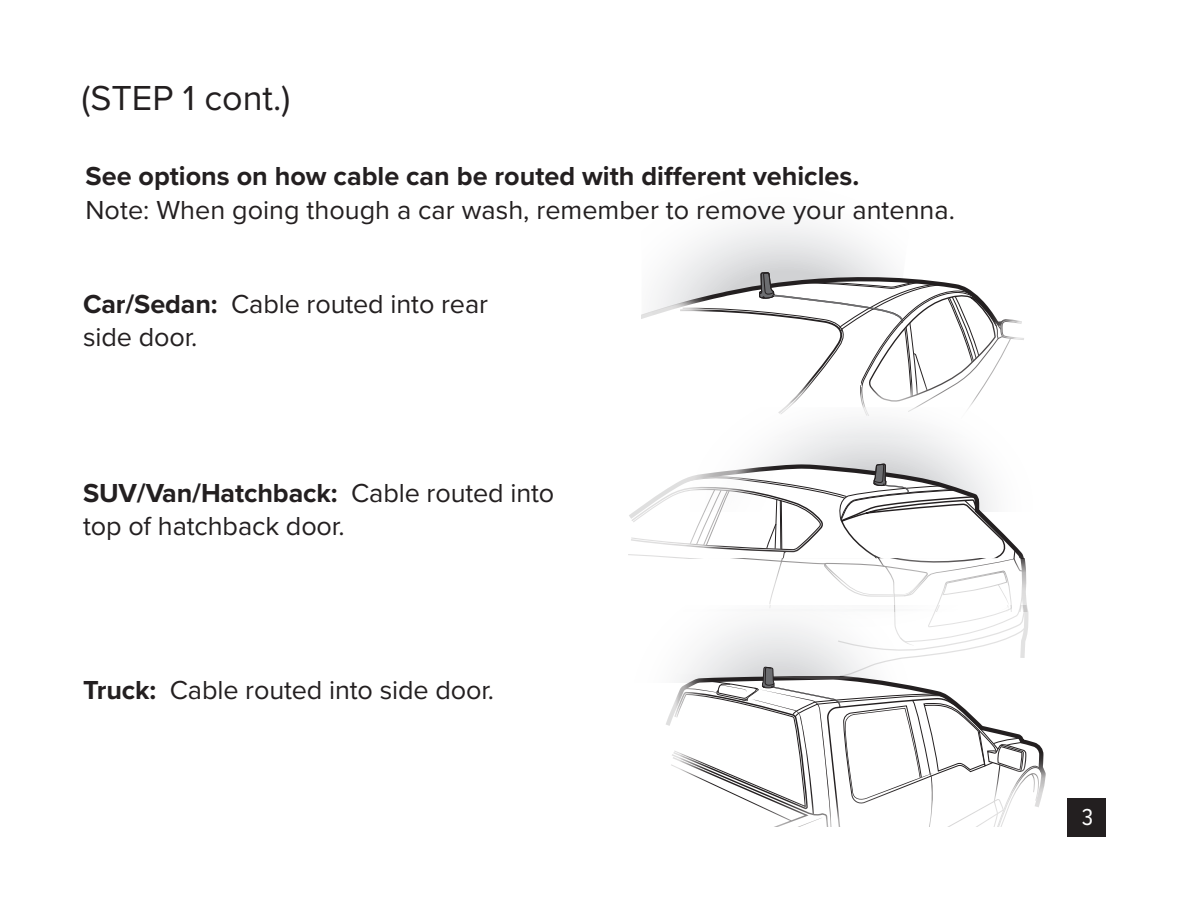
<style>
.page{position:relative;width:1188px;height:918px;background:#fff}
.page>*{position:absolute;margin:0;border:0;box-sizing:border-box;transform-origin:0 0}
.t1{font:36px "Proxima Nova";color:#231f20}
.Body_Copy{font:27px/33px "Proxima Nova";letter-spacing:-.005em;color:#231f20}
.Body_Copy-2{font:700 27px "Proxima Nova";color:#231f20}
.t2{font:24px "Proxima Nova Cond";color:#fff}
.s1{font-weight:700}
</style>
<div class="page">
<div style="left:1067px;top:798px;width:39px;height:39px;background:#231f20"></div>
<svg style="left:762px;top:438px;width:210px;height:25px"></svg>
<svg style="left:642px;top:224px;width:382px;height:214px"></svg>
<svg style="left:628px;top:463px;width:416px;height:364px"></svg>
<p class="t1" style="left:82px;top:71px;width:210px">(STEP 1 cont.)</p>
<p class="Body_Copy-2" style="left:86px;top:156px;width:775px">See options on how cable can be routed with different vehicles.</p>
<p class="Body_Copy" style="left:86px;top:193px;width:868px">Note: When going though a car wash, remember to remove your antenna.</p>
<p class="Body_Copy" style="left:83px;top:287px;width:406px"><span class="s1">Car/Sedan:</span> Cable routed into rear side door.</p>
<p class="Body_Copy" style="left:83px;top:475px;width:473px"><span class="s1">SUV/Van/Hatchback:</span> Cable routed into top of hatchback door.</p>
<p class="Body_Copy" style="left:83px;top:672px;width:409px"><span class="s1">Truck:</span> Cable routed into side door.</p>
<p class="t2" style="left:1082px;top:799px;width:13px">3</p>
</div>
